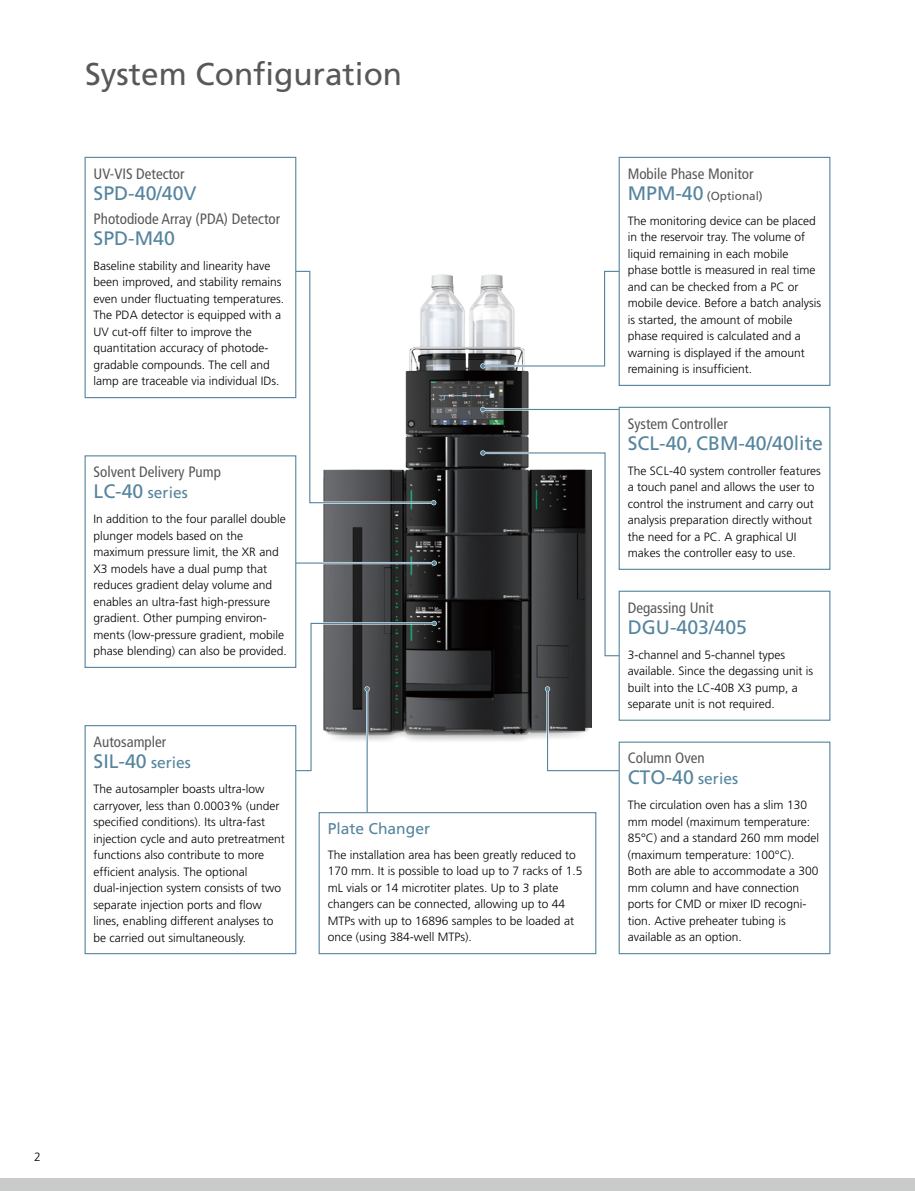
<style>
.page{position:relative;width:915px;height:1191px;background:#fff}
.page>*{position:absolute;margin:0;border:0;box-sizing:border-box;transform-origin:0 0}
.t1{font:31.5px "Frutiger LT Std";color:#595757}
.t2{font:19.5px "Frutiger LT Std";color:#56859e}
.t3{font:15.6px "Frutiger LT Std";color:#56859e}
.t4{font:condensed 15px "Frutiger LT Std";color:#595757}
.t5{font:300 12px/16.5px "Frutiger LT Std";color:#000}
.t6{font:11.7px "Frutiger LT Std";color:#595757}
.s1{font-size:19.5px}
.s2{font-size:15.6px}
.s3{font-family:"Frutiger LT Com"}
.s4{font-size:19.5px;color:#56859e}
</style>
<div class="page">
<hr style="left:366px;top:689px;width:1px;height:123px;background:#56859e">
<svg style="left:293px;top:269px;width:328px;height:504px"></svg>
<div style="left:85px;top:157px;width:211px;height:240px;background:#fff"></div>
<div style="left:84px;top:157px;width:212px;height:241px;border:1px solid #56859e"></div>
<div style="left:85px;top:456px;width:211px;height:211px;background:#fff"></div>
<div style="left:84px;top:455px;width:212px;height:213px;border:1px solid #56859e"></div>
<div style="left:85px;top:725px;width:211px;height:228px;background:#fff"></div>
<div style="left:84px;top:725px;width:212px;height:229px;border:1px solid #56859e"></div>
<div style="left:318px;top:812px;width:278px;height:142px;border:1px solid #56859e"></div>
<div style="left:619px;top:157px;width:210px;height:228px;background:#fff"></div>
<div style="left:618px;top:157px;width:212px;height:229px;border:1px solid #56859e"></div>
<div style="left:619px;top:407px;width:210px;height:162px;background:#fff"></div>
<div style="left:618px;top:407px;width:212px;height:163px;border:1px solid #56859e"></div>
<div style="left:619px;top:591px;width:210px;height:129px;background:#fff"></div>
<div style="left:618px;top:590px;width:212px;height:131px;border:1px solid #56859e"></div>
<div style="left:619px;top:742px;width:210px;height:211px;background:#fff"></div>
<div style="left:618px;top:741px;width:212px;height:213px;border:1px solid #56859e"></div>
<div style="left:0;top:1178px;width:914px;height:13px;background:#c9caca"></div>
<h1 class="t1" style="left:85px;top:56px;width:318px">System Configuration</h1>
<p class="t4" style="left:94px;top:165px;width:92px">UV-VIS Detector</p>
<h2 class="t2" style="left:94px;top:181px;width:104px">SPD-40/40V</h2>
<p class="t4" style="left:94px;top:210px;width:188px">Photodiode Array (PDA) Detector</p>
<h2 class="t2" style="left:94px;top:226px;width:83px">SPD-M40</h2>
<p class="t5" style="left:94px;top:257px;width:192px">Baseline stability and linearity have been improved, and stability remains even under fluctuating temperatures.<br>The PDA detector is equipped with a UV cut-off filter to improve the quantitation accuracy of photode&shy;gradable compounds. The cell and lamp are traceable via individual IDs.</p>
<p class="t4" style="left:94px;top:463px;width:129px">Solvent Delivery Pump</p>
<h3 class="t3" style="left:94px;top:483px;width:96px"><span class="s1">LC-40</span> series</h3>
<p class="t5" style="left:94px;top:511px;width:195px">In addition to the four parallel double plunger models based on the maximum pressure limit, the XR and X3 models have a dual pump that reduces gradient delay volume and enables an ultra-fast high-pressure gradient. Other pumping environ&shy;ments (low-pressure gradient, mobile phase blending) can also be provided.</p>
<p class="t4" style="left:94px;top:733px;width:74px">Autosampler</p>
<h2 class="t2" style="left:94px;top:749px;width:99px">SIL-40 <span class="s2">series</span></h2>
<p class="t5" style="left:94px;top:781px;width:192px">The autosampler bo<span class="s3">a</span>sts ultra-low carryover, less than 0.0003% (under specified conditions). Its ultra-fast injection cycle and auto pretreatment functions also contribute to more efficient analysis. The optional dual-injection system consists of two separate injection ports and flow lines, enabling different analyses to be carried out simultaneously.</p>
<h3 class="t3" style="left:327px;top:819px;width:104px">Plate Changer</h3>
<p class="t5" style="left:327px;top:846px;width:256px">The installation area has been greatly reduced to 170 mm. It is possible to load up to 7 racks of 1.5 mL vials or 14 microtiter plates. Up to 3 plate changers can be connected, allowing up to 44<br>MTPs with up to 16896 samples to be loaded at once (using 384-well MTPs).</p>
<p class="t4" style="left:627px;top:165px;width:127px">Mobile Phase Monitor</p>
<p class="t6" style="left:627px;top:189px;width:136px"><span class="s4">MPM-40</span> (Optional)</p>
<p class="t5" style="left:627px;top:212px;width:195px">The monitoring device can be placed in the reservoir tray. The volume of liquid remaining in each mobile phase bottle is measured in real time and can be checked from a PC or mobile device. Before a batch analysis is started, the amount of mobile phase required is calculated and a warning is displayed if the amount remaining is insufficient.</p>
<p class="t4" style="left:627px;top:414px;width:102px">System Controller</p>
<h2 class="t2" style="left:627px;top:431px;width:197px">SCL-40, CBM-40/40lite</h2>
<p class="t5" style="left:627px;top:462px;width:194px">The SCL-40 system controller features a touch panel and allows the user to control the instrument and carry out analysis preparation directly without the need for a PC. A graphical UI makes the controller easy to use.</p>
<p class="t4" style="left:627px;top:598px;width:87px">Degassing Unit</p>
<h2 class="t2" style="left:627px;top:615px;width:121px">DGU-403/405</h2>
<p class="t5" style="left:627px;top:646px;width:187px">3-channel and 5-channel types available. Since the degassing unit is built into the LC-40B X3 pump, a separate unit is not required.</p>
<p class="t4" style="left:627px;top:749px;width:78px">Column Oven</p>
<h2 class="t2" style="left:627px;top:766px;width:112px">CTO-40 <span class="s2">series</span></h2>
<p class="t5" style="left:627px;top:797px;width:193px">The circulation oven has a slim 130 mm model (maximum temperature:<br>85°C) and a standard 260 mm model (maximum temperature: 100°C).<br>Both are able to accommodate a 300 mm column and have connection ports for CMD or mixer ID recogni&shy;tion. Active preheater tubing is available as an option.</p>
<p class="t5" style="left:34px;top:1149px;width:8px">2</p>
</div>
